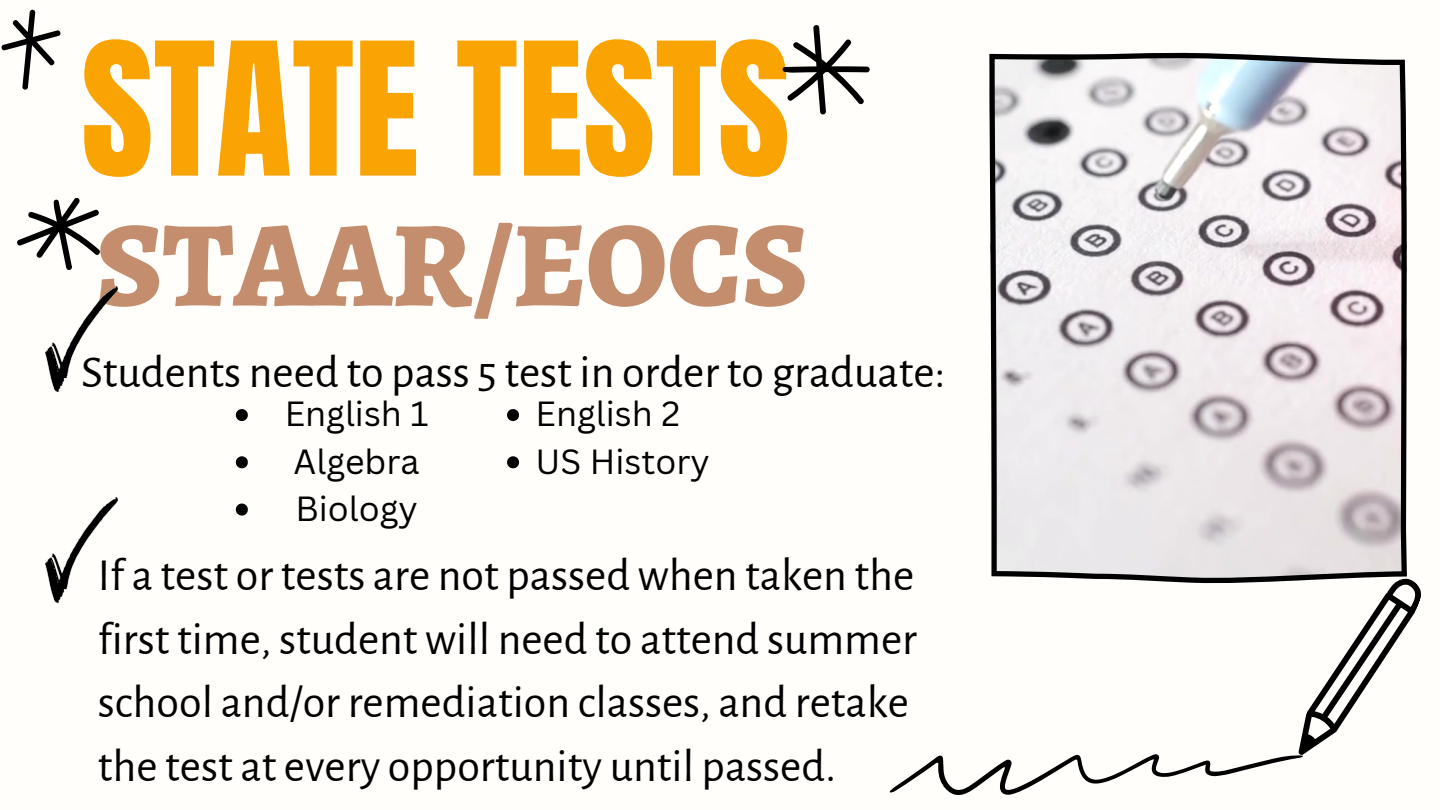
<style>
.page{position:relative;width:1440px;height:810px;background:#fffefa}
.page>*{position:absolute;margin:0;border:0;box-sizing:border-box;transform-origin:0 0}
.t1{font:157.2px "Anton";color:#f9a402}
.t2{font:800 122.2px "Alegreya";color:#c48e6e}
.t3{font:46px/63.8px "Alegreya Sans";color:#000}
.t4{font:34px "Canva Sans";color:#000}
</style>
<div class="page">
<svg style="left:989px;top:53px;width:418px;height:509px"></svg>
<svg style="left:890px;top:562px;width:531px;height:233px"></svg>
<svg style="left:1px;top:10px;width:60px;height:80px"></svg>
<svg style="left:782px;top:25px;width:88px;height:90px"></svg>
<svg style="left:17px;top:198px;width:83px;height:72px"></svg>
<img style="left:45px;top:286px;width:72px;height:105px">
<svg style="left:236px;top:409px;width:12px;height:12px"></svg>
<svg style="left:236px;top:456px;width:12px;height:12px"></svg>
<svg style="left:236px;top:504px;width:12px;height:12px"></svg>
<img style="left:45px;top:497px;width:72px;height:105px">
<svg style="left:507px;top:409px;width:12px;height:12px"></svg>
<svg style="left:507px;top:456px;width:12px;height:12px"></svg>
<p class="t1" style="left:81px;top:-3px;width:711px">STATE TESTS</p>
<p class="t2" style="left:96px;top:181px;width:714px">STAAR/EOCS</p>
<p class="t3" style="left:81px;top:341px;width:866px">Students need to pass 5 test in order to graduate:</p>
<p class="t4" style="left:285px;top:390px;width:145px">English 1</p>
<p class="t4" style="left:294px;top:437px;width:127px">Algebra</p>
<p class="t4" style="left:295px;top:485px;width:124px">Biology</p>
<p class="t3" style="left:98px;top:544px;width:821px">If a test or tests are not passed when taken the first time, student will need to attend summer school and/or remediation classes, and retake the test at every opportunity until passed.</p>
<p class="t4" style="left:536px;top:390px;width:146px">English 2</p>
<p class="t4" style="left:536px;top:437px;width:176px">US History</p>
</div>
